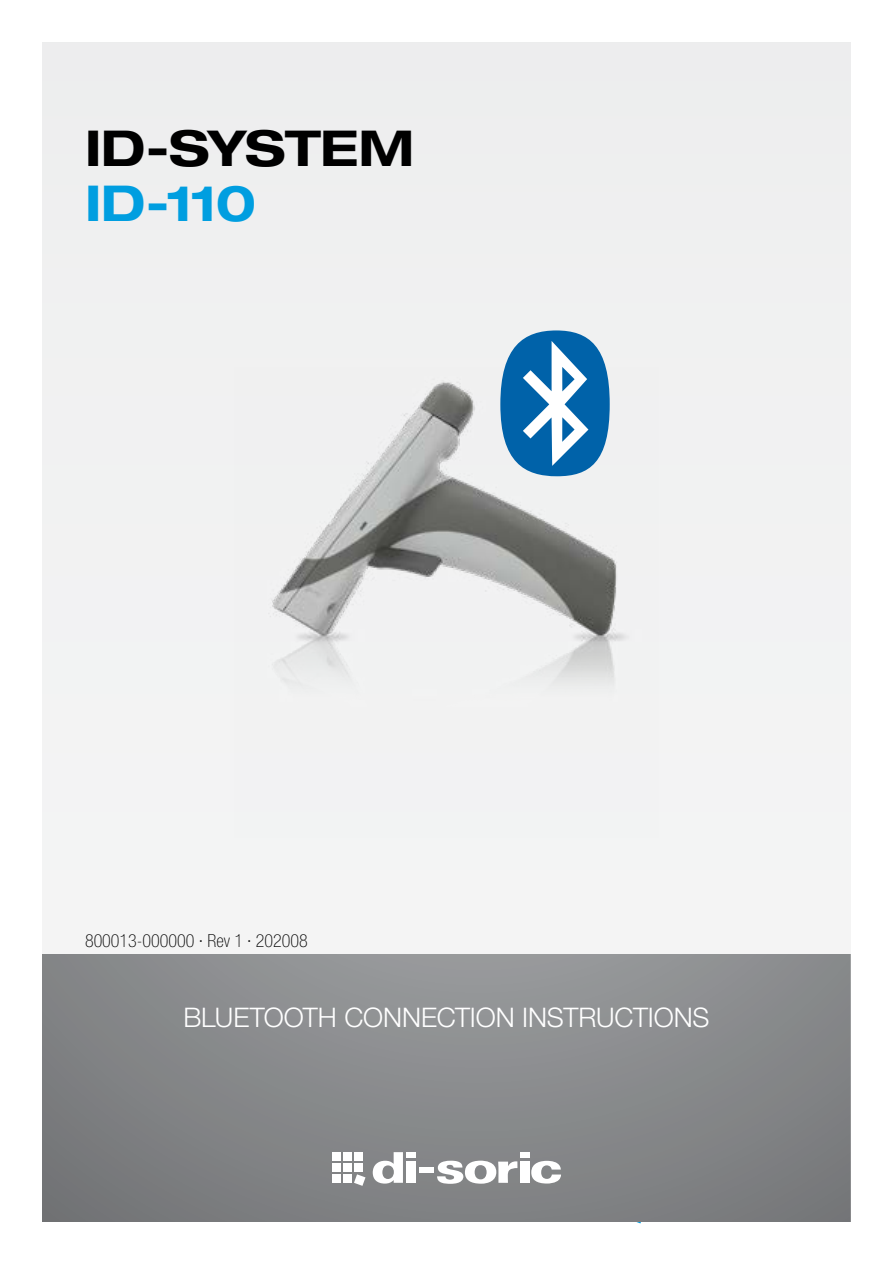
<style>
.page{position:relative;width:893px;height:1263px;background:#fff}
.page>*{position:absolute;margin:0;border:0;box-sizing:border-box;transform-origin:0 0}
.t1{font:700 expanded 49.5px "Helvetica Neue LTW1 G";letter-spacing:-.01em;color:#000}
.t2{font:700 expanded 49.5px "Helvetica Neue LTW1 G";color:#009ee0}
.t3{font:300 27px "Helvetica Neue LTW1 G";letter-spacing:-.005em;color:#fff}
.t4{font:100 condensed 18px "Helvetica Neue LTW1 G";color:#000}
</style>
<div class="page">
<svg style="left:632px;top:1221px;width:11px;height:2px"></svg>
<div style="left:43px;top:43px;width:807px;height:1178px;background:#f1f1f2"></div>
<div style="left:43px;top:954px;width:807px;height:267px;background:linear-gradient(to bottom,#919395,#7a7c7e)"></div>
<div style="left:332px;top:1152px;width:9px;height:9px;background:#fff"></div>
<div style="left:343px;top:1152px;width:9px;height:9px;background:#fff"></div>
<div style="left:354px;top:1152px;width:9px;height:9px;background:#fff"></div>
<div style="left:332px;top:1163px;width:9px;height:9px;background:#fff"></div>
<div style="left:343px;top:1163px;width:9px;height:9px;background:#fff"></div>
<div style="left:354px;top:1163px;width:9px;height:9px;background:#fff"></div>
<div style="left:332px;top:1174px;width:9px;height:9px;background:#fff"></div>
<div style="left:343px;top:1174px;width:9px;height:9px;background:#fff"></div>
<svg style="left:354px;top:1174px;width:11px;height:12px"></svg>
<div style="left:407px;top:1152px;width:9px;height:5px;background:#fff"></div>
<div style="left:407px;top:1162px;width:9px;height:21px;background:#fff"></div>
<svg style="left:531px;top:1161px;width:30px;height:22px"></svg>
<svg style="left:373px;top:1152px;width:30px;height:31px"></svg>
<div style="left:419px;top:1167px;width:15px;height:6px;background:#fff"></div>
<svg style="left:437px;top:1161px;width:80px;height:23px"></svg>
<div style="left:520px;top:1152px;width:9px;height:5px;background:#fff"></div>
<div style="left:520px;top:1162px;width:9px;height:21px;background:#fff"></div>
<img style="left:272px;top:382px;width:353px;height:300px">
<svg style="left:500px;top:330px;width:110px;height:146px"></svg>
<h1 class="t1" style="left:85px;top:116px;width:331px">ID-SYSTEM</h1>
<h1 class="t2" style="left:85px;top:171px;width:173px">ID-110</h1>
<p class="t4" style="left:85px;top:930px;width:224px">800013-000000 · Rev 1 · 202008</p>
<p class="t3" style="left:183px;top:1001px;width:528px">BLUETOOTH CONNECTION INSTRUCTIONS</p>
</div>
